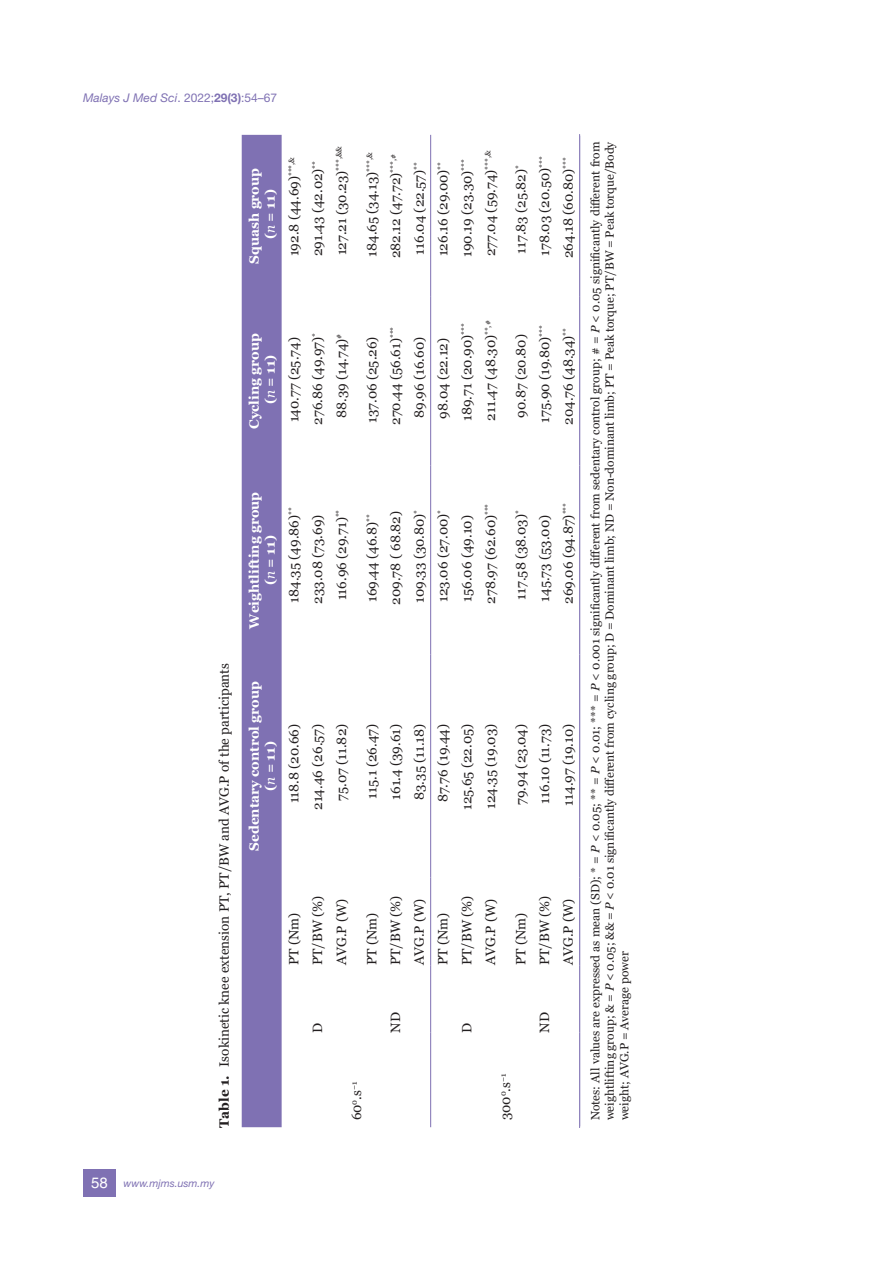
<style>
.page{position:relative;width:893px;height:1263px;background:#fff}
.page>*{position:absolute;margin:0;border:0;box-sizing:border-box;transform-origin:0 0}
.t1{font:13.5px "Georgia";color:#231f20}
.t2{font:700 13.5px/16.2px "Georgia";color:#fff;text-align:center}
.t3{font:12px/14.4px "Georgia";color:#231f20;text-align:justify}
.t4{font:italic 12px "Helvetica Neue LT Std";color:#7f71b3}
.t5{font:italic 10.5px "Helvetica Neue LT Std";color:#7f71b3}
.s1{font-style:normal}
.s2{font-weight:700;font-style:normal}
.s3{font-weight:400;font-style:italic}
.s4{font-weight:700}
.s5{font-style:italic}
.s6{font-family:"Helvetica LT Std";font-style:normal;font-size:15px;color:#fff}
</style>
<div class="page">
<div style="left:83px;top:1169px;width:33px;height:27px;background:#7f71b3"></div>
<div style="left:242px;top:135px;width:40px;height:992px;background:#7f71b3"></div>
<hr style="left:579px;top:1033px;width:1px;height:95px;background:#7f71b3">
<hr style="left:579px;top:965px;width:1px;height:68px;background:#7f71b3">
<hr style="left:579px;top:877px;width:1px;height:88px;background:#7f71b3">
<hr style="left:579px;top:655px;width:1px;height:222px;background:#7f71b3">
<hr style="left:579px;top:466px;width:1px;height:189px;background:#7f71b3">
<hr style="left:579px;top:297px;width:1px;height:169px;background:#7f71b3">
<hr style="left:579px;top:134px;width:1px;height:163px;background:#7f71b3">
<hr style="left:430px;top:1033px;width:1px;height:94px;background:#7f71b3">
<hr style="left:430px;top:965px;width:1px;height:68px;background:#7f71b3">
<hr style="left:430px;top:877px;width:1px;height:88px;background:#7f71b3">
<hr style="left:430px;top:655px;width:1px;height:222px;background:#7f71b3">
<hr style="left:430px;top:466px;width:1px;height:189px;background:#7f71b3">
<hr style="left:430px;top:297px;width:1px;height:169px;background:#7f71b3">
<hr style="left:430px;top:135px;width:1px;height:162px;background:#7f71b3">
<p class="t4" style="left:83px;top:91px;width:196px">Malays J Med Sci<span class="s1">. 2022;</span><span class="s2">29(3)</span><span class="s1">:54–67</span></p>
<p class="t2" style="left:246px;top:264px;width:97px;rotate:-90deg">Squash group (<span class="s3">n</span> = 11)</p>
<p class="t1" style="left:286px;top:256px;width:101px;rotate:-90deg">192.8 (44.69)<sup>***,&amp;</sup></p>
<p class="t1" style="left:309px;top:256px;width:97px;rotate:-90deg">291.43 (42.02)<sup>**</sup></p>
<p class="t1" style="left:333px;top:255px;width:111px;rotate:-90deg">127.21 (30.23)<sup>***,&amp;&amp;</sup></p>
<p class="t1" style="left:364px;top:257px;width:106px;rotate:-90deg">184.65 (34.13)<sup>***,&amp;</sup></p>
<p class="t1" style="left:387px;top:258px;width:106px;rotate:-90deg">282.12 (47.72)<sup>***,#</sup></p>
<p class="t1" style="left:411px;top:255px;width:94px;rotate:-90deg">116.04 (22.57)<sup>**</sup></p>
<p class="t1" style="left:435px;top:256px;width:96px;rotate:-90deg">126.16 (29.00)<sup>**</sup></p>
<p class="t1" style="left:458px;top:257px;width:99px;rotate:-90deg">190.19 (23.30)<sup>***</sup></p>
<p class="t1" style="left:482px;top:256px;width:107px;rotate:-90deg">277.04 (59.74)<sup>***,&amp;</sup></p>
<p class="t1" style="left:513px;top:254px;width:90px;rotate:-90deg">117.83 (25.82)<sup>*</sup></p>
<p class="t1" style="left:536px;top:256px;width:101px;rotate:-90deg">178.03 (20.50)<sup>***</sup></p>
<p class="t1" style="left:560px;top:258px;width:102px;rotate:-90deg">264.18 (60.80)<sup>***</sup></p>
<p class="t2" style="left:246px;top:429px;width:97px;rotate:-90deg">Cycling group (<span class="s3">n</span> = 11)</p>
<p class="t1" style="left:286px;top:422px;width:87px;rotate:-90deg">140.77 (25.74)</p>
<p class="t1" style="left:309px;top:425px;width:93px;rotate:-90deg">276.86 (49.97)<sup>*</sup></p>
<p class="t1" style="left:333px;top:418px;width:86px;rotate:-90deg">88.39 (14.74)<sup>#</sup></p>
<p class="t1" style="left:364px;top:423px;width:88px;rotate:-90deg">137.06 (25.26)</p>
<p class="t1" style="left:387px;top:425px;width:99px;rotate:-90deg">270.44 (56.61)<sup>***</sup></p>
<p class="t1" style="left:411px;top:418px;width:83px;rotate:-90deg">89.96 (16.60)</p>
<p class="t1" style="left:435px;top:419px;width:82px;rotate:-90deg">98.04 (22.12)</p>
<p class="t1" style="left:458px;top:421px;width:99px;rotate:-90deg">189.71 (20.90)<sup>***</sup></p>
<p class="t1" style="left:482px;top:421px;width:102px;rotate:-90deg">211.47 (48.30)<sup>**,#</sup></p>
<p class="t1" style="left:513px;top:418px;width:85px;rotate:-90deg">90.87 (20.80)</p>
<p class="t1" style="left:536px;top:423px;width:99px;rotate:-90deg">175.90 (19.80)<sup>***</sup></p>
<p class="t1" style="left:560px;top:425px;width:98px;rotate:-90deg">204.76 (48.34)<sup>**</sup></p>
<p class="t1" style="left:216px;top:1128px;width:466px;rotate:-90deg"><span class="s4">Table 1.</span> Isokinetic knee extension PT, PT/BW and AVG.P of the participants</p>
<p class="t2" style="left:246px;top:628px;width:138px;rotate:-90deg">Weightlifting group (<span class="s3">n</span> = 11)</p>
<p class="t1" style="left:286px;top:603px;width:97px;rotate:-90deg">184.35 (49.86)<sup>**</sup></p>
<p class="t1" style="left:309px;top:604px;width:90px;rotate:-90deg">233.08 (73.69)</p>
<p class="t1" style="left:333px;top:600px;width:92px;rotate:-90deg">116.96 (29.71)<sup>**</sup></p>
<p class="t1" style="left:364px;top:602px;width:89px;rotate:-90deg">169.44 (46.8)<sup>**</sup></p>
<p class="t1" style="left:387px;top:605px;width:95px;rotate:-90deg">209.78 ( 68.82)</p>
<p class="t1" style="left:411px;top:603px;width:95px;rotate:-90deg">109.33 (30.80)<sup>*</sup></p>
<p class="t1" style="left:435px;top:602px;width:93px;rotate:-90deg">123.06 (27.00)<sup>*</sup></p>
<p class="t1" style="left:458px;top:602px;width:88px;rotate:-90deg">156.06 (49.10)</p>
<p class="t1" style="left:482px;top:603px;width:101px;rotate:-90deg">278.97 (62.60)<sup>***</sup></p>
<p class="t1" style="left:513px;top:599px;width:91px;rotate:-90deg">117.58 (38.03)<sup>*</sup></p>
<p class="t1" style="left:536px;top:602px;width:88px;rotate:-90deg">145.73 (53.00)</p>
<p class="t1" style="left:560px;top:604px;width:102px;rotate:-90deg">269.06 (94.87)<sup>***</sup></p>
<p class="t2" style="left:246px;top:851px;width:171px;rotate:-90deg">Sedentary control group (<span class="s3">n</span> = 11)</p>
<p class="t1" style="left:286px;top:803px;width:81px;rotate:-90deg">118.8 (20.66)</p>
<p class="t1" style="left:309px;top:810px;width:88px;rotate:-90deg">214.46 (26.57)</p>
<p class="t1" style="left:333px;top:801px;width:78px;rotate:-90deg">75.07 (11.82)</p>
<p class="t1" style="left:364px;top:799px;width:76px;rotate:-90deg">115.1 (26.47)</p>
<p class="t1" style="left:387px;top:800px;width:78px;rotate:-90deg">161.4 (39.61)</p>
<p class="t1" style="left:411px;top:800px;width:78px;rotate:-90deg">83.35 (11.18)</p>
<p class="t1" style="left:435px;top:802px;width:80px;rotate:-90deg">87.76 (19.44)</p>
<p class="t1" style="left:458px;top:810px;width:88px;rotate:-90deg">125.65 (22.05)</p>
<p class="t1" style="left:482px;top:809px;width:87px;rotate:-90deg">124.35 (19.03)</p>
<p class="t1" style="left:513px;top:805px;width:83px;rotate:-90deg">79.94 (23.04)</p>
<p class="t1" style="left:536px;top:804px;width:81px;rotate:-90deg">116.10 (11.73)</p>
<p class="t1" style="left:560px;top:806px;width:83px;rotate:-90deg">114.97 (19.10)</p>
<p class="t1" style="left:286px;top:965px;width:54px;rotate:-90deg">PT (Nm)</p>
<p class="t1" style="left:309px;top:965px;width:71px;rotate:-90deg">PT/BW (%)</p>
<p class="t1" style="left:333px;top:965px;width:68px;rotate:-90deg">AVG.P (W)</p>
<p class="t1" style="left:364px;top:965px;width:54px;rotate:-90deg">PT (Nm)</p>
<p class="t1" style="left:387px;top:965px;width:71px;rotate:-90deg">PT/BW (%)</p>
<p class="t1" style="left:411px;top:965px;width:68px;rotate:-90deg">AVG.P (W)</p>
<p class="t1" style="left:435px;top:965px;width:54px;rotate:-90deg">PT (Nm)</p>
<p class="t1" style="left:458px;top:965px;width:71px;rotate:-90deg">PT/BW (%)</p>
<p class="t1" style="left:482px;top:965px;width:68px;rotate:-90deg">AVG.P (W)</p>
<p class="t1" style="left:513px;top:965px;width:54px;rotate:-90deg">PT (Nm)</p>
<p class="t1" style="left:536px;top:965px;width:71px;rotate:-90deg">PT/BW (%)</p>
<p class="t1" style="left:560px;top:965px;width:68px;rotate:-90deg">AVG.P (W)</p>
<p class="t1" style="left:309px;top:1033px;width:12px;rotate:-90deg">D</p>
<p class="t1" style="left:348px;top:1120px;width:40px;rotate:-90deg">60<sup>0</sup>.s<sup>−1</sup></p>
<p class="t1" style="left:387px;top:1033px;width:22px;rotate:-90deg">ND</p>
<p class="t1" style="left:458px;top:1033px;width:12px;rotate:-90deg">D</p>
<p class="t1" style="left:497px;top:1120px;width:48px;rotate:-90deg">300<sup>0</sup>.s<sup>−1</sup></p>
<p class="t1" style="left:536px;top:1033px;width:22px;rotate:-90deg">ND</p>
<p class="t3" style="left:588px;top:1120px;width:981px;rotate:-90deg">Notes: All values are expressed as mean (SD); * = <span class="s5">P</span> &lt; 0.05; ** = <span class="s5">P</span> &lt; 0.01; *** = <span class="s5">P</span> &lt; 0.001 significantly different from sedentary control group; # = <span class="s5">P</span> &lt; 0.05 significantly different from weightlifting group; &amp; = <span class="s5">P</span> &lt; 0.05; &amp;&amp; = <span class="s5">P</span> &lt; 0.01 significantly different from cycling group; D = Dominant limb; ND = Non-dominant limb; PT = Peak torque; PT/BW = Peak torque/Body weight; AVG.P = Average power</p>
<p class="t5" style="left:91px;top:1176px;width:125px"><span class="s6">58</span> www.mjms.usm.my</p>
</div>
